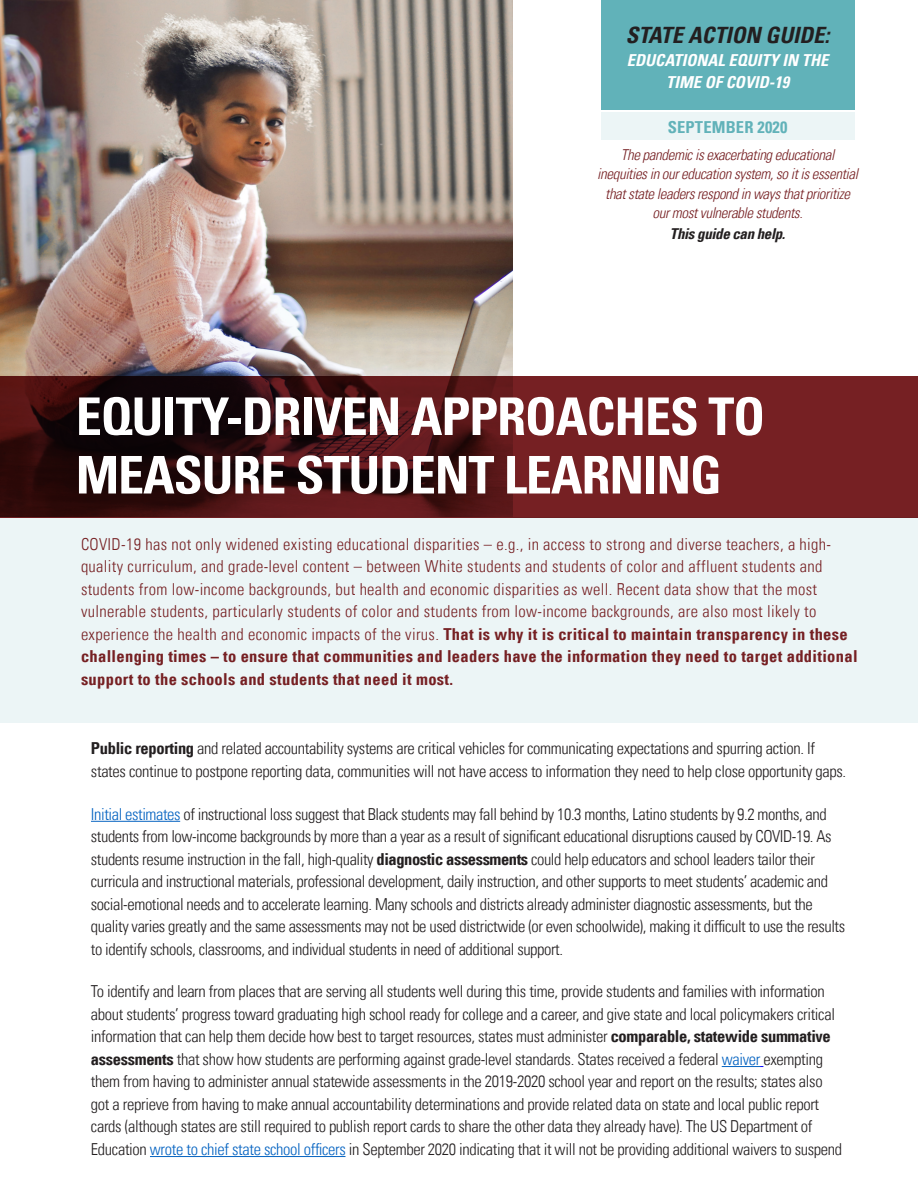
<style>
.page{position:relative;width:918px;height:1188px;background:#fff}
.page>*{position:absolute;margin:0;border:0;box-sizing:border-box;transform-origin:0 0}
.t1{font:700 condensed 51.9px/58.5px "Univers LT";letter-spacing:-.02em;color:#fff}
.RedBullet{font:italic 700 condensed 22.5px "Univers LT";color:#231f20}
.t2{font:300 condensed 16.5px/22.5px "Univers LT";letter-spacing:-.02em;color:#231f20}
.t3{font:300 condensed 16.5px/22.5px "Univers LT";letter-spacing:.02em;color:#762023}
.RedBullet-2{font:italic 700 condensed 16.5px/22.5px "Univers LT";color:#fff;text-align:center}
.Head{font:700 condensed 16.5px "Univers LT";letter-spacing:.01em;color:#61b2b9}
.RedBullet-3{font:italic 300 condensed 15px/19.5px "Univers LT";letter-spacing:-.025em;color:#762023;text-align:center}
.RedBullet-4{font:italic 700 condensed 15px "Univers LT";letter-spacing:-.025em;color:#231f20}
.s1{font-weight:700}
.s2{color:#0563c1}
</style>
<div class="page">
<img style="left:0;top:0;width:513px;height:376px">
<div style="left:0;top:517px;width:918px;height:206px;background:#ecf5f6"></div>
<svg style="left:0;top:376px;width:917px;height:141px;background:#521518"></svg>
<hr style="left:91px;top:821px;width:89px;height:1px;background:#0563c1">
<hr style="left:722px;top:1066px;width:38px;height:1px;background:#0563c1">
<hr style="left:150px;top:1156px;width:196px;height:1px;background:#0563c1">
<div style="left:601px;top:113px;width:253px;height:27px;background:#ecf5f6"></div>
<div style="left:601px;top:0;width:253px;height:110px;background:#61b2b9"></div>
<p class="RedBullet" style="left:626px;top:22px;width:205px">STATE ACTION GUIDE:</p>
<p class="RedBullet-2" style="left:627px;top:49px;width:203px">EDUCATIONAL EQUITY IN THE<br>TIME OF COVID-19</p>
<p class="Head" style="left:668px;top:117px;width:121px">SEPTEMBER 2020</p>
<p class="RedBullet-3" style="left:597px;top:145px;width:262px">The pandemic is exacerbating educational inequities in our education system, so it is essential that state leaders respond in ways that prioritize our most vulnerable students.</p>
<p class="RedBullet-4" style="left:670px;top:225px;width:117px">This guide can help.</p>
<p class="t1" style="left:76px;top:387px;width:691px">EQUITY-DRIVEN APPROACHES TO<br>MEASURE STUDENT LEARNING</p>
<p class="t3" style="left:81px;top:533px;width:778px">COVID-19 has not only widened existing educational disparities – e.g., in access to strong and diverse teachers, a high&shy;quality curriculum, and grade-level content – between White students and students of color and affluent students and students from low-income backgrounds, but health and economic disparities as well. Recent data show that the most vulnerable students, particularly students of color and students from low-income backgrounds, are also most likely to experience the health and economic impacts of the virus. <span class="s1">That is why it is critical to maintain transparency in these challenging times – to ensure that communities and leaders have the information they need to target additional support to the schools and students that need it most.</span></p>
<p class="t2" style="left:91px;top:737px;width:757px"><span class="s1">Public reporting</span> and related accountability systems are critical vehicles for communicating expectations and spurring action. If states continue to postpone reporting data, communities will not have access to information they need to help close opportunity gaps.</p>
<p class="t2" style="left:91px;top:803px;width:756px"><span class="s2">Initial estimates</span> of instructional loss suggest that Black students may fall behind by 10.3 months, Latino students by 9.2 months, and students from low-income backgrounds by more than a year as a result of significant educational disruptions caused by COVID-19. As students resume instruction in the fall, high-quality <span class="s1">diagnostic assessments</span> could help educators and school leaders tailor their curricula and instructional materials, professional development, daily instruction, and other supports to meet students’ academic and social-emotional needs and to accelerate learning. Many schools and districts already administer diagnostic assessments, but the quality varies greatly and the same assessments may not be used districtwide (or even schoolwide), making it difficult to use the results to identify schools, classrooms, and individual students in need of additional support.</p>
<p class="t2" style="left:91px;top:980px;width:753px">To identify and learn from places that are serving all students well during this time, provide students and families with information about students’ progress toward graduating high school ready for college and a career, and give state and local policymakers critical information that can help them decide how best to target resources, states must administer <span class="s1">comparable, statewide summative assessments</span> that show how students are performing against grade-level standards. States received a federal <span class="s2">waiver</span> exempting them from having to administer annual statewide assessments in the 2019-2020 school year and report on the results; states also got a reprieve from having to make annual accountability determinations and provide related data on state and local public report cards (although states are still required to publish report cards to share the other data they already have). The US Department of Education <span class="s2">wrote to chief state school officers</span> in September 2020 indicating that it will not be providing additional waivers to suspend</p>
</div>
